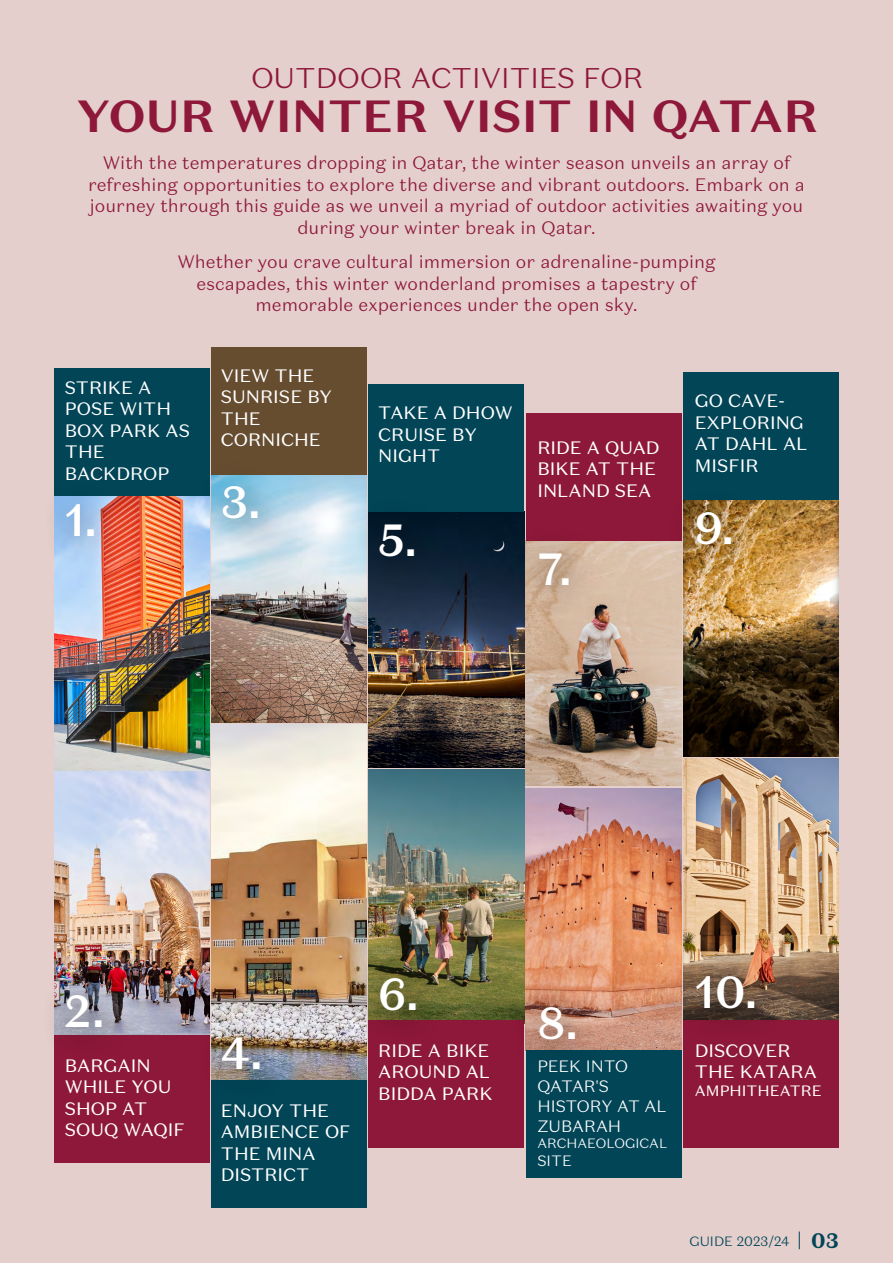
<style>
.page{position:relative;width:893px;height:1263px;background:#e4cfcd}
.page>*{position:absolute;margin:0;border:0;box-sizing:border-box;transform-origin:0 0}
.t1{font:700 45px "Test Domaine Sans Text";color:#8e1839}
.t2{font:500 45px "Test Domaine Sans Text";color:#fff}
.t3{font:300 28.5px "Test Domaine Sans Text";color:#8e1839}
.t4{font:300 18px/21.6px "Test Domaine Sans Text";color:#8e1839;text-align:center}
.t5{font:18px/21.6px "Test Domaine Sans Text";color:#fff}
.t6{font:300 16.5px/19.8px "Test Domaine Sans Text";color:#fff}
.t7{font:15px "Test Domaine Sans Text";color:#fff}
.t8{font:300 15px "Test Domaine Sans Text";color:#fff}
.t9{font:300 13.5px "Test Domaine Sans Text";color:#024557}
.t10{font:300 13.5px "Test Domaine Sans Text";color:#fff}
.s1{font-family:"Minion Pro";font-weight:400}
.s2{font-family:"Domaine Sans Text"}
.s3{font-weight:700;font-size:21px}
</style>
<div class="page">
<img style="left:54px;top:495px;width:155px;height:276px">
<img style="left:211px;top:474px;width:156px;height:249px">
<img style="left:368px;top:512px;width:156px;height:255px">
<img style="left:526px;top:540px;width:155px;height:246px">
<img style="left:54px;top:771px;width:155px;height:264px">
<img style="left:211px;top:724px;width:156px;height:356px">
<img style="left:368px;top:769px;width:156px;height:251px">
<img style="left:526px;top:789px;width:155px;height:261px">
<svg style="left:799px;top:1231px;width:1px;height:18px"></svg>
<div style="left:671px;top:488px;width:182px;height:269px;background:#000;opacity:.4"></div>
<img style="left:683px;top:759px;width:156px;height:261px">
<div style="left:54px;top:368px;width:155px;height:127px;background:#024557"></div>
<div style="left:54px;top:1035px;width:155px;height:128px;background:#8e1839"></div>
<div style="left:212px;top:347px;width:155px;height:127px;background:#664d30"></div>
<div style="left:211px;top:1080px;width:156px;height:128px;background:#024557"></div>
<div style="left:368px;top:384px;width:156px;height:128px;background:#024557"></div>
<div style="left:368px;top:1020px;width:156px;height:128px;background:#8e1839"></div>
<div style="left:526px;top:413px;width:155px;height:127px;background:#8e1839"></div>
<div style="left:526px;top:1050px;width:155px;height:128px;background:#024557"></div>
<div style="left:683px;top:372px;width:156px;height:128px;background:#024557"></div>
<div style="left:683px;top:1020px;width:156px;height:128px;background:#8e1839"></div>
<div style="left:41px;top:478px;width:86px;height:92px;background:#000;opacity:.7"></div>
<div style="left:38px;top:966px;width:97px;height:97px;background:#000;opacity:.7"></div>
<div style="left:194px;top:458px;width:97px;height:96px;background:#000;opacity:.7"></div>
<div style="left:195px;top:1010px;width:98px;height:93px;background:#000;opacity:.7"></div>
<div style="left:352px;top:495px;width:95px;height:96px;background:#000;opacity:.7"></div>
<div style="left:351px;top:950px;width:98px;height:96px;background:#000;opacity:.7"></div>
<div style="left:513px;top:524px;width:89px;height:95px;background:#000;opacity:.7"></div>
<div style="left:511px;top:979px;width:97px;height:95px;background:#000;opacity:.7"></div>
<div style="left:668px;top:484px;width:96px;height:95px;background:#000;opacity:.7"></div>
<div style="left:671px;top:947px;width:116px;height:96px;background:#000;opacity:.7"></div>
<h2 class="t3" style="left:251px;top:60px;width:394px">OUTDOOR ACTIVITIES FOR</h2>
<h1 class="t1" style="left:77px;top:87px;width:743px">YOUR WINTER VISIT IN QATAR</h1>
<p class="t4" style="left:88px;top:152px;width:718px">With the temperatures dropping in Qatar, the winter season unveils an array of refreshing opportunities to explore the diverse and vibrant outdoors. Embark on a journey through this guide as we unveil a myriad of outdoor activities awaiting you during your winter break in Qatar.</p>
<p class="t4" style="left:177px;top:251px;width:540px">Whether you crave cultural immersion or adrenaline-pumping escapades, this winter wonderland promises a tapestry of memorable experiences under the open sky.</p>
<p class="t5" style="left:65px;top:376px;width:127px">STRIKE A<br>POSE WITH<br>BOX PARK AS<br>THE<br>BACKDROP</p>
<h1 class="t2" style="left:65px;top:492px;width:34px">1.</h1>
<p class="t5" style="left:221px;top:364px;width:113px">VIEW THE<br>SUNRISE BY<br>THE<br>CORNICHE</p>
<h1 class="t2" style="left:221px;top:474px;width:42px">3.</h1>
<p class="t5" style="left:378px;top:402px;width:136px">TAKE A DHOW<br>CRUISE BY<br>NIGHT</p>
<h1 class="t2" style="left:378px;top:511px;width:41px">5.</h1>
<p class="t5" style="left:537px;top:436px;width:124px">RIDE A QUAD<br>BIKE AT THE<br>INLAND SEA</p>
<h1 class="t2" style="left:537px;top:540px;width:36px">7.</h1>
<p class="t5" style="left:695px;top:390px;width:114px">GO CAVE-<br>EXPLORING<br>AT DAHL AL<br>MISFIR</p>
<h1 class="t2" style="left:695px;top:500px;width:41px">9.</h1>
<h1 class="t2" style="left:65px;top:982px;width:42px">2.</h1>
<p class="t5" style="left:65px;top:1054px;width:121px">BARGAIN<br>WHILE YOU<br>SHOP AT<br>SOUQ WAQIF</p>
<h1 class="t2" style="left:221px;top:1024px;width:44px">4.</h1>
<p class="t5" style="left:221px;top:1099px;width:131px">ENJOY THE<br>AMBIENCE OF<br>THE MINA<br>DISTRICT</p>
<h1 class="t2" style="left:378px;top:966px;width:42px">6.</h1>
<p class="t5" style="left:378px;top:1039px;width:116px">RIDE A BIKE<br>AROUND AL<br>BIDDA PARK</p>
<h1 class="t2" style="left:537px;top:995px;width:42px">8.</h1>
<p class="t6" style="left:537px;top:1057px;width:131px">PEEK INTO<br>QATAR<span class="s1">'</span>S<br>HISTORY AT AL<br>ZUBARAH</p>
<p class="t10" style="left:537px;top:1135px;width:132px">ARCHAEOLOGICAL</p>
<p class="t8" style="left:537px;top:1151px;width:36px">SITE</p>
<h1 class="t2" style="left:695px;top:963px;width:64px">10.</h1>
<p class="t5" style="left:695px;top:1039px;width:124px">DISCOVER<br>THE KATARA</p>
<p class="t7" style="left:695px;top:1081px;width:128px">AMPHITHEATRE</p>
<p class="t9" style="left:689px;top:1232px;width:151px">GUIDE 2023<span class="s2">/</span>24 <span class="s3">03</span></p>
</div>
